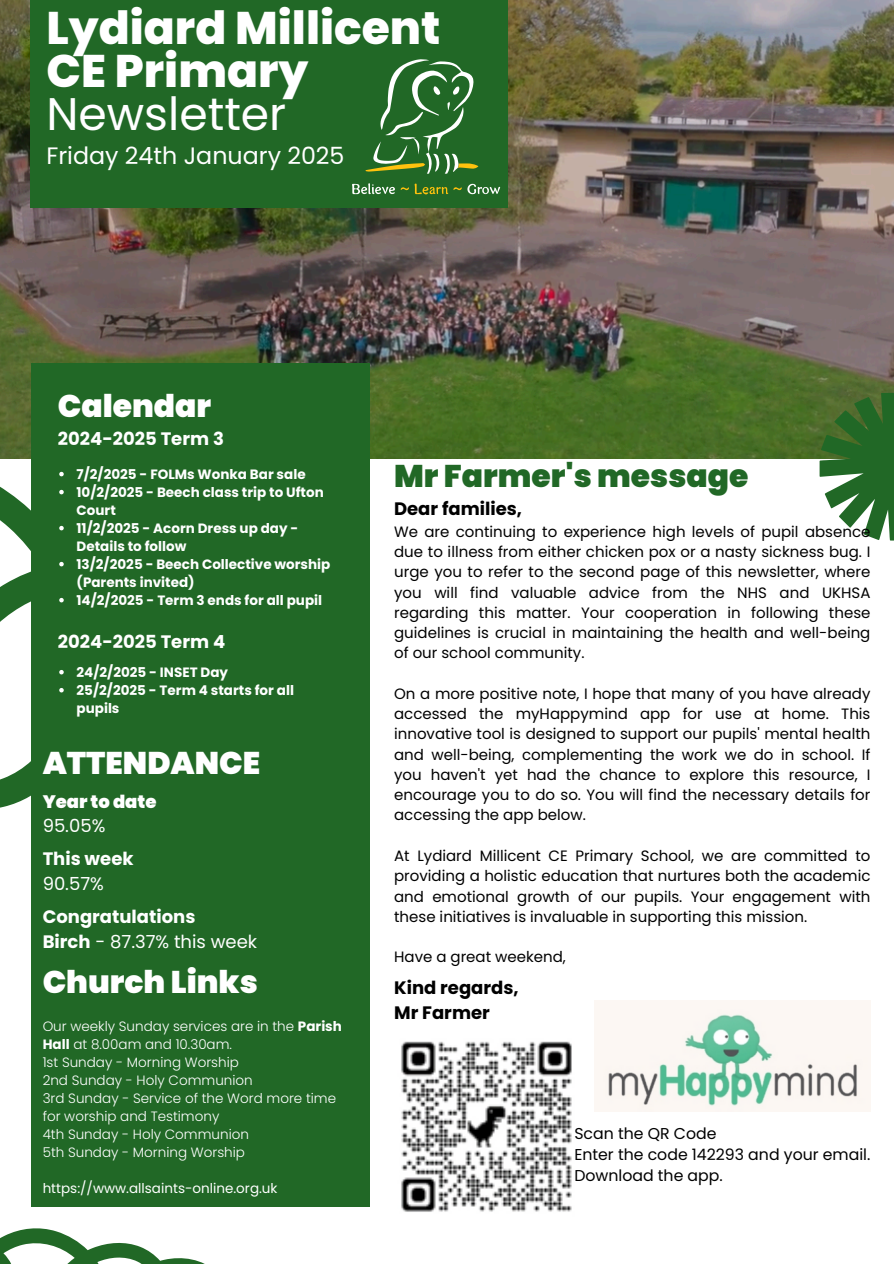
<style>
.page{position:relative;width:894px;height:1264px;background:#fff}
.page>*{position:absolute;margin:0;border:0;box-sizing:border-box;transform-origin:0 0}
.t1{font:800 45.6px/42.8px "Poppins";color:#fff}
.t2{font:900 31.35px "Poppins";color:#fff}
.t3{font:900 31.35px "Poppins";color:#216826}
.t4{font:23.7px "Poppins";color:#fff}
.t5{font:700 18px "Poppins";color:#fff}
.t6{font:700 18px/24.8px "Poppins";color:#000}
.t7{font:18px "Poppins";color:#fff}
.t8{font:900 18px "Poppins";color:#fff}
.t9{font:15.75px "Poppins";color:#000}
.t10{font:15px/20.2px "Poppins";color:#000;text-align:justify}
.t11{font:700 13.5px/18px "Poppins";color:#fff}
.t12{font:300 13.5px/18px "Poppins";color:#fff}
.t13{font:13.5px "Poppins";color:#fff}
.s1{font-weight:400}
.s2{font-weight:700}
</style>
<div class="page">
<svg style="left:0;top:458px;width:31px;height:350px"></svg>
<img style="left:0;top:0;width:893px;height:458px">
<svg style="left:819px;top:393px;width:74px;height:147px"></svg>
<div style="left:31px;top:364px;width:338px;height:842px;background:#216826"></div>
<div style="left:31px;top:0;width:477px;height:207px;background:#216826"></div>
<svg style="left:0;top:1228px;width:203px;height:35px"></svg>
<svg style="left:365px;top:59px;width:113px;height:115px"></svg>
<svg style="left:352px;top:183px;width:148px;height:11px"></svg>
<img style="left:401px;top:1041px;width:171px;height:171px">
<img style="left:594px;top:1000px;width:275px;height:111px">
<svg style="left:59px;top:472px;width:5px;height:4px"></svg>
<svg style="left:59px;top:490px;width:5px;height:4px"></svg>
<svg style="left:59px;top:526px;width:5px;height:4px"></svg>
<svg style="left:59px;top:562px;width:5px;height:4px"></svg>
<svg style="left:59px;top:598px;width:5px;height:4px"></svg>
<svg style="left:59px;top:670px;width:5px;height:4px"></svg>
<svg style="left:59px;top:688px;width:5px;height:4px"></svg>
<h4 class="t1" style="left:46px;top:7px;width:395px">Lydiard Millicent<br>CE Primary<br><span class="s1">Newsletter</span></h4>
<p class="t4" style="left:46px;top:139px;width:299px">Friday 24th January 2025</p>
<p class="t2" style="left:58px;top:384px;width:155px">Calendar</p>
<h5 class="t5" style="left:58px;top:425px;width:167px">2024-2025 Term 3</h5>
<h6 class="t11" style="left:77px;top:465px;width:230px">7/2/2025 - FOLMs Wonka Bar sale</h6>
<h5 class="t11" style="left:77px;top:483px;width:249px">10/2/2025 - Beech class trip to Ufton<br>Court</h5>
<h6 class="t11" style="left:77px;top:519px;width:223px">11/2/2025 - Acorn Dress up day -<br>Details to follow</h6>
<h5 class="t11" style="left:77px;top:555px;width:255px">13/2/2025 - Beech Collective worship (Parents invited)</h5>
<h6 class="t11" style="left:77px;top:591px;width:247px">14/2/2025 - Term 3 ends for all pupil</h6>
<p class="t5" style="left:58px;top:629px;width:169px">2024-2025 Term 4</p>
<h3 class="t11" style="left:77px;top:663px;width:153px">24/2/2025 - INSET Day</h3>
<p class="t11" style="left:77px;top:681px;width:219px">25/2/2025 - Term 4 starts for all pupils</p>
<p class="t2" style="left:43px;top:741px;width:219px">ATTENDANCE</p>
<p class="t8" style="left:43px;top:788px;width:115px">Year to date</p>
<p class="t7" style="left:43px;top:813px;width:64px">95.05%</p>
<p class="t5" style="left:43px;top:846px;width:92px">This week</p>
<p class="t7" style="left:43px;top:871px;width:63px">90.57%</p>
<p class="t5" style="left:43px;top:904px;width:154px">Congratulations</p>
<h2 class="t7" style="left:43px;top:929px;width:216px"><span class="s2">Birch</span> - 87.37% this week</h2>
<p class="t2" style="left:43px;top:959px;width:217px">Church Links</p>
<h3 class="t12" style="left:43px;top:1017px;width:301px">Our weekly Sunday services are in the <span class="s2">Parish<br>Hall</span> at 8.00am and 10.30am.</h3>
<h5 class="t12" style="left:43px;top:1053px;width:198px">1st Sunday - Morning Worship</h5>
<p class="t12" style="left:43px;top:1071px;width:211px">2nd Sunday - Holy Communion</p>
<p class="t12" style="left:43px;top:1089px;width:295px">3rd Sunday - Service of the Word more time for worship and Testimony</p>
<p class="t12" style="left:43px;top:1125px;width:208px">4th Sunday - Holy Communion</p>
<p class="t12" style="left:43px;top:1143px;width:204px">5th Sunday - Morning Worship</p>
<h5 class="t13" style="left:43px;top:1179px;width:236px">https://www.allsaints-online.org.uk</h5>
<p class="t3" style="left:394px;top:453px;width:356px">Mr Farmer's message</p>
<h3 class="t6" style="left:394px;top:496px;width:129px">Dear families,</h3>
<p class="t10" style="left:394px;top:521px;width:477px">We are continuing to experience high levels of pupil absence due to illness from either chicken pox or a nasty sickness bug. I urge you to refer to the second page of this newsletter, where you will find valuable advice from the NHS and UKHSA regarding this matter. Your cooperation in following these guidelines is crucial in maintaining the health and well-being of our school community.</p>
<p class="t10" style="left:394px;top:683px;width:477px">On a more positive note, I hope that many of you have already accessed the myHappymind app for use at home. This innovative tool is designed to support our pupils' mental health and well-being, complementing the work we do in school. If you haven't yet had the chance to explore this resource, I encourage you to do so. You will find the necessary details for accessing the app below.</p>
<h1 class="t10" style="left:394px;top:845px;width:477px">At Lydiard Millicent CE Primary School, we are committed to providing a holistic education that nurtures both the academic and emotional growth of our pupils. Your engagement with these initiatives is invaluable in supporting this mission.</h1>
<p class="t10" style="left:394px;top:946px;width:173px">Have a great weekend,</p>
<p class="t6" style="left:394px;top:975px;width:126px">Kind regards,<br>Mr Farmer</p>
<p class="t9" style="left:574px;top:1122px;width:143px">Scan the QR Code</p>
<p class="t9" style="left:574px;top:1143px;width:297px">Enter the code 142293 and your email.</p>
<p class="t9" style="left:574px;top:1164px;width:150px">Download the app.</p>
</div>
